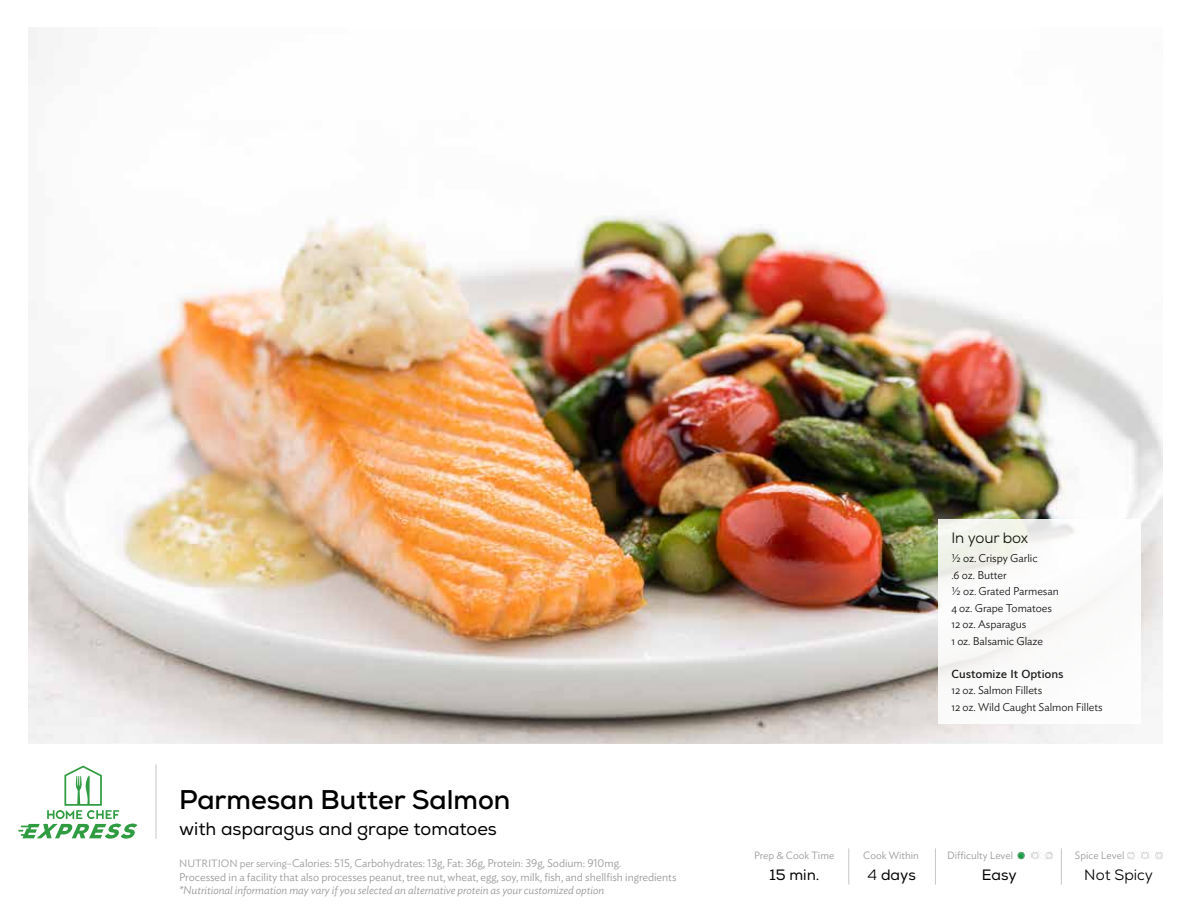
<style>
.page{position:relative;width:1188px;height:918px;background:#fff}
.page>*{position:absolute;margin:0;border:0;box-sizing:border-box;transform-origin:0 0}
.t1{font:700 27px "Nexa";color:#000}
.t2{font:18px "Nexa";color:#000}
.t3{font:15px "Nexa";letter-spacing:-.005em;color:#000}
.t4{font:15px "Nexa";color:#000}
.t5{font:300 11.25px/13.5px "Ideal Sans";letter-spacing:-.005em;color:#9a9a9a}
.t6{font:300 11.25px/16.5px "Ideal Sans";letter-spacing:-.005em;color:#000}
.t7{font:italic 300 11.25px "Ideal Sans";letter-spacing:-.005em;color:#9a9a9a}
.t8{font:600 11.25px "Muli";letter-spacing:-.005em;color:#000}
.t9{font:300 10.5px "Ideal Sans";color:#9a9a9a}
.s1{font-size:10.5px}
.s2{font-style:inherit}
</style>
<div class="page">
<img style="left:29px;top:27px;width:1133px;height:716px">
<hr style="left:848px;top:848px;width:1px;height:36px;background:#c7c6c5">
<hr style="left:935px;top:848px;width:1px;height:36px;background:#c7c6c5">
<hr style="left:1061px;top:848px;width:1px;height:36px;background:#c7c6c5">
<hr style="left:156px;top:764px;width:1px;height:75px;background:#c7c6c5">
<div style="left:938px;top:519px;width:203px;height:205px;background:#fff"></div>
<img style="left:1018px;top:852px;width:34px;height:7px">
<img style="left:1128px;top:852px;width:34px;height:7px">
<svg style="left:18px;top:766px;width:119px;height:73px"></svg>
<h1 class="t1" style="left:179px;top:783px;width:333px">Parmesan Butter Salmon</h1>
<h2 class="t2" style="left:179px;top:818px;width:319px">with asparagus and grape tomatoes</h2>
<p class="t5" style="left:179px;top:856px;width:499px"><span class="s1">NUTRITION per serving–</span>Calories: 515, Carbohydrates: 13g, Fat: 36g, Protein: 39g, Sodium: 910mg.<br>Processed in a facility that also processes peanut, tree nut, wheat, egg, soy, milk, fish, and shellfish ingredients</p>
<p class="t7" style="left:179px;top:882px;width:427px">*Nutritional information may vary if you selected an alternative protein as your customized option</p>
<h3 class="t3" style="left:951px;top:529px;width:78px">In your box</h3>
<p class="t6" style="left:951px;top:549px;width:109px">½ oz. Crispy Garlic<br>.6 oz. Butter<br>½ oz. Grated Parmesan<br>4 oz. Grape Tomatoes<br>12 oz. Asparagus<br>1 oz. Balsamic Glaze</p>
<p class="t8" style="left:951px;top:665px;width:114px">Customize It Options</p>
<p class="t6" style="left:951px;top:681px;width:153px">12 oz. Salmon Fillets<br>12 oz. Wild Caught Salmon Fillets</p>
<p class="t9" style="left:754px;top:847px;width:82px">Prep &amp; Cook Time</p>
<p class="t9" style="left:863px;top:847px;width:57px">Cook Within</p>
<p class="t9" style="left:947px;top:847px;width:68px">Difficulty Level</p>
<p class="t9" style="left:1075px;top:847px;width:51px">Spice Level</p>
<h3 class="t4" style="left:769px;top:866px;width:52px">15 min.</h3>
<h3 class="t4" style="left:867px;top:866px;width:50px"><span class="s2">4</span> days</h3>
<h3 class="t4" style="left:982px;top:866px;width:37px">Easy</h3>
<h3 class="t3" style="left:1084px;top:865px;width:70px">Not Spicy</h3>
</div>
